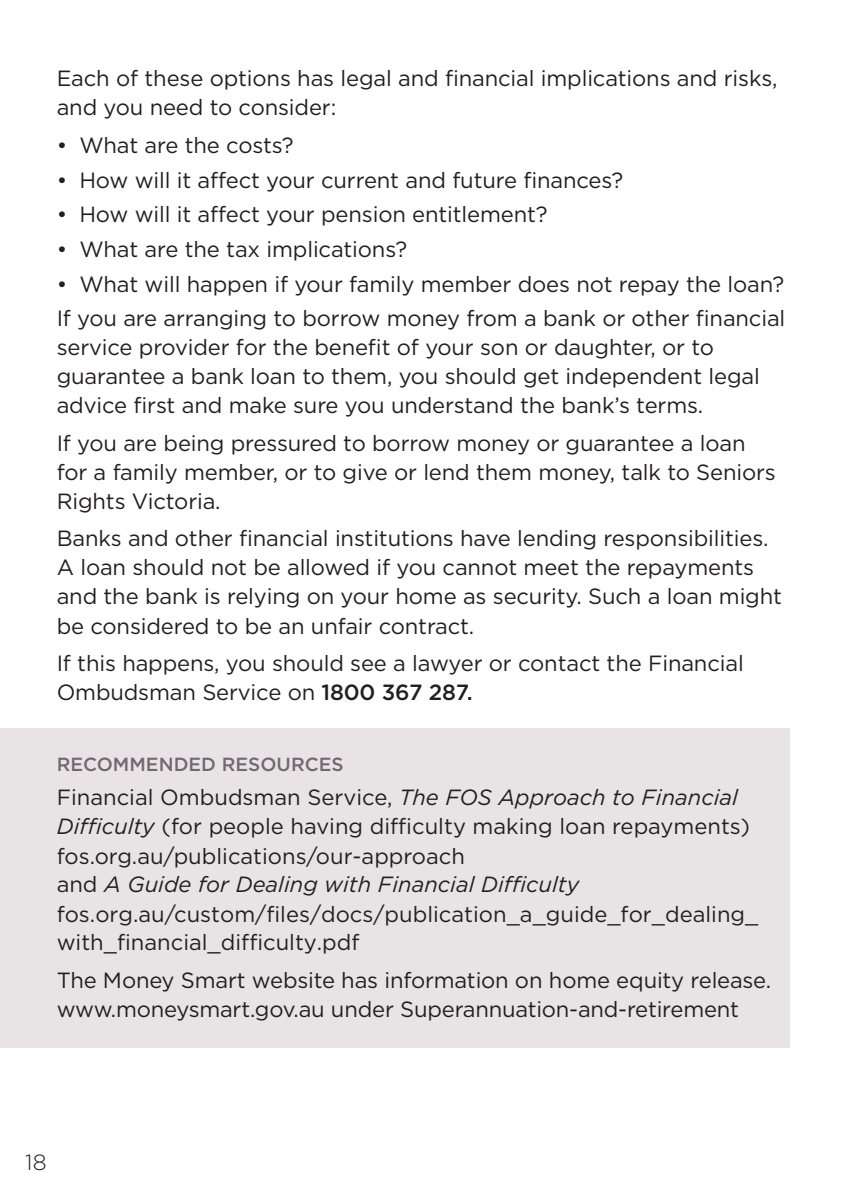
<style>
.page{position:relative;width:842px;height:1191px;background:#fff}
.page>*{position:absolute;margin:0;border:0;box-sizing:border-box;transform-origin:0 0}
.body{font:22px/29px "Gotham";letter-spacing:-.005em;color:#231f20}
.body_indent{font:22px "Gotham";letter-spacing:-.005em;color:#231f20}
.body-2{font:300 22px "Gotham";color:#231f20}
.body-3{font:500 19px "Gotham";color:#726773}
.s1{font-weight:500}
.s2{font-style:italic}
</style>
<div class="page">
<div style="left:0;top:728px;width:790px;height:319px;background:#e8e4e5"></div>
<p class="body" style="left:57px;top:64px;width:722px">Each of these options has legal and financial implications and risks, and you need to consider:</p>
<p class="body_indent" style="left:57px;top:133px;width:238px">• What are the costs?</p>
<p class="body_indent" style="left:57px;top:168px;width:568px">• How will it affect your current and future finances?</p>
<p class="body_indent" style="left:57px;top:202px;width:492px">• How will it affect your pension entitlement?</p>
<p class="body_indent" style="left:57px;top:237px;width:352px">• What are the tax implications?</p>
<p class="body_indent" style="left:57px;top:272px;width:729px">• What will happen if your family member does not repay the loan?</p>
<p class="body" style="left:57px;top:304px;width:730px">If you are arranging to borrow money from a bank or other financial service provider for the benefit of your son or daughter, or to guarantee a bank loan to them, you should get independent legal advice first and make sure you understand the bank’s terms.</p>
<p class="body" style="left:57px;top:428px;width:721px">If you are being pressured to borrow money or guarantee a loan for a family member, or to give or lend them money, talk to Seniors<br>Rights Victoria.</p>
<p class="body" style="left:57px;top:524px;width:727px">Banks and other financial institutions have lending responsibilities.<br>A loan should not be allowed if you cannot meet the repayments and the bank is relying on your home as security. Such a loan might be considered to be an unfair contract.</p>
<p class="body" style="left:57px;top:648px;width:689px">If this happens, you should see a lawyer or contact the Financial<br>Ombudsman Service on <span class="s1">1800 367 287.</span></p>
<p class="body-3" style="left:57px;top:754px;width:288px">RECOMMENDED RESOURCES</p>
<p class="body" style="left:57px;top:782px;width:703px">Financial Ombudsman Service, <span class="s2">The FOS Approach to Financial Difficulty</span> (for people having difficulty making loan repayments) fos.org.au/publications/our-approach<br>and <span class="s2">A Guide for Dealing with Financial Difficulty </span>fos.org.au/custom/files/docs/publication_a_guide_for_dealing_ with_financial_difficulty.pdf</p>
<p class="body" style="left:57px;top:965px;width:716px">The Money Smart website has information on home equity release. www.moneysmart.gov.au under Superannuation-and-retirement</p>
<p class="body-2" style="left:25px;top:1150px;width:23px">18</p>
</div>
